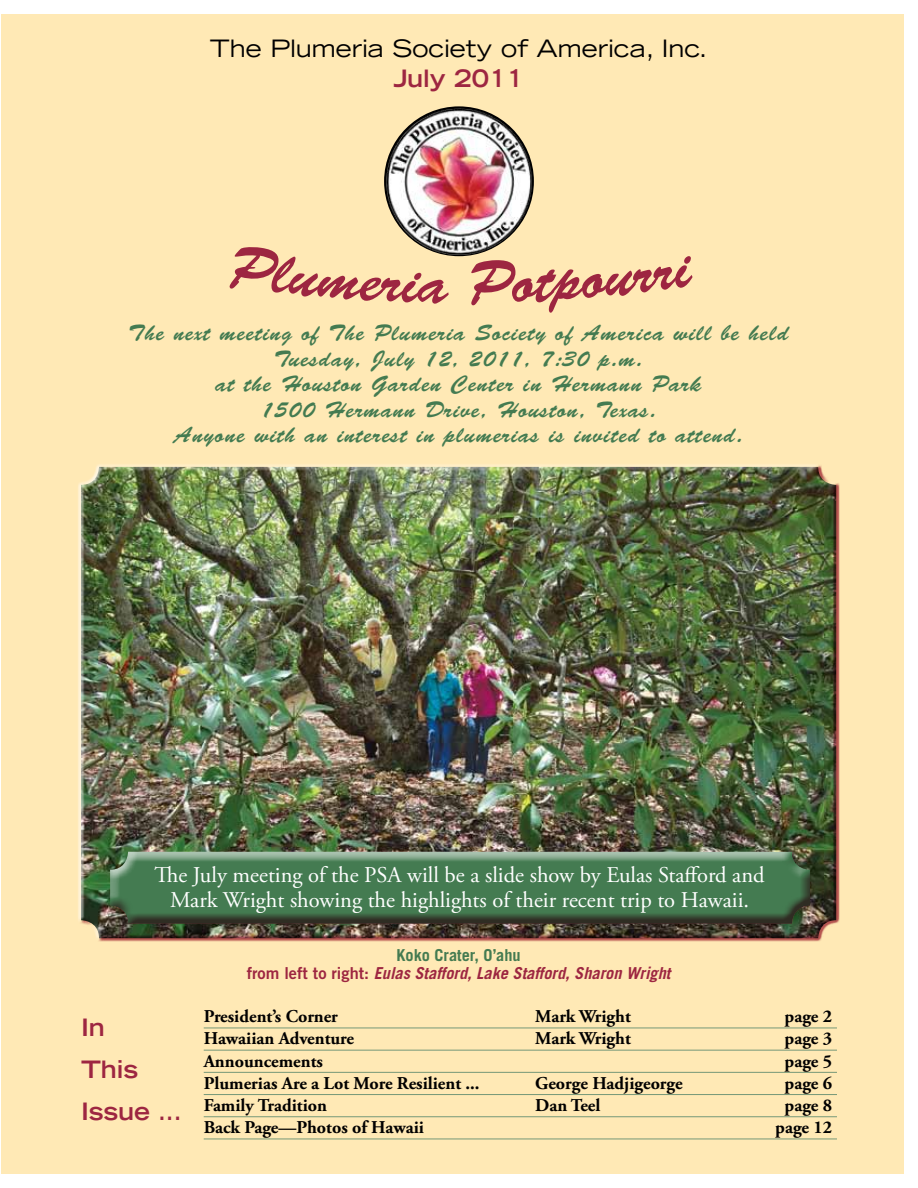
<style>
.page{position:relative;width:918px;height:1188px;background:#fff}
.page>*{position:absolute;margin:0;border:0;box-sizing:border-box;transform-origin:0 0}
.t1{font:expanded 24px "Trade Gothic LT Std";color:#000}
.t2{font:700 expanded 24px/42px "Trade Gothic LT Std";color:#9d2641}
.t3{font:22.5px/25.5px "Brush Script Std";letter-spacing:.05em;color:#447b51;text-align:center}
.t4{font:22.5px/25.5px "Adobe Garamond Pro";color:#fff;text-align:center}
.t5{font:700 18px "Adobe Garamond Pro";color:#000}
.t6{font:italic 700 16.5px/18px "Trade Gothic LT Std";color:#9d2641;text-align:center}
.s1{font-style:normal;color:#447b51}
.s2{font-family:"Trade Gothic LT Std Bd 2";font-weight:400;font-style:normal}
</style>
<div class="page">
<div style="left:1px;top:14px;width:903px;height:1160px;background:#ffe9b5"></div>
<hr style="left:204px;top:1028px;width:633px;height:1px;background:#759878">
<hr style="left:204px;top:1050px;width:633px;height:1px;background:#759878">
<hr style="left:204px;top:1072px;width:633px;height:1px;background:#759878">
<hr style="left:204px;top:1094px;width:633px;height:1px;background:#759878">
<hr style="left:204px;top:1116px;width:633px;height:1px;background:#759878">
<hr style="left:204px;top:1139px;width:633px;height:1px;background:#759878">
<img style="left:384px;top:106px;width:150px;height:151px">
<div style="left:79px;top:463px;width:761px;height:479px;background:#9d2641;opacity:.75"></div>
<div style="left:110px;top:849px;width:700px;height:75px;background:#9d2641;opacity:.75"></div>
<svg style="left:384px;top:244px;width:65px;height:13px"></svg>
<svg style="left:471px;top:256px;width:63px;height:1px"></svg>
<p class="t1" style="left:210px;top:32px;width:499px">The Plumeria Society of America, Inc.</p>
<p class="t2" style="left:393px;top:56px;width:132px">July 2011</p>
<p class="t3" style="left:129px;top:321px;width:661px">The next meeting of The Plumeria Society of America will be held Tuesday, July 12, 2011, 7:30 p.m.<br>at the Houston Garden Center in Hermann Park<br>1500 Hermann Drive, Houston, Texas.<br>Anyone with an interest in plumerias is invited to attend.</p>
<p class="t4" style="left:154px;top:862px;width:612px">The July meeting of the PSA will be a slide show by Eulas Stafford and<br>Mark Wright showing the highlights of their recent trip to Hawaii.</p>
<p class="t6" style="left:247px;top:947px;width:425px"><span class="s1">Koko Crater, O’ahu<br></span><span class="s2">from left to right:</span> Eulas Stafford, Lake Stafford, Sharon Wright</p>
<p class="t2" style="left:81px;top:1006px;width:102px">In<br>This<br>Issue ...</p>
<p class="t5" style="left:204px;top:1006px;width:136px">President’s Corner</p>
<p class="t5" style="left:535px;top:1006px;width:97px">Mark Wright</p>
<p class="t5" style="left:785px;top:1006px;width:49px">page 2</p>
<p class="t5" style="left:204px;top:1028px;width:152px">Hawaiian Adventure</p>
<p class="t5" style="left:535px;top:1028px;width:97px">Mark Wright</p>
<p class="t5" style="left:785px;top:1028px;width:49px">page 3</p>
<p class="t5" style="left:204px;top:1050px;width:121px">Announcements</p>
<p class="t5" style="left:785px;top:1050px;width:49px">page 5</p>
<p class="t5" style="left:204px;top:1073px;width:277px">Plumerias Are a Lot More Resilient ...</p>
<p class="t5" style="left:535px;top:1073px;width:149px">George Hadjigeorge</p>
<p class="t5" style="left:785px;top:1073px;width:49px">page 6</p>
<p class="t5" style="left:204px;top:1095px;width:125px">Family Tradition</p>
<p class="t5" style="left:535px;top:1095px;width:67px">Dan Teel</p>
<p class="t5" style="left:785px;top:1095px;width:49px">page 8</p>
<p class="t5" style="left:204px;top:1117px;width:222px">Back Page—Photos of Hawaii</p>
<p class="t5" style="left:775px;top:1117px;width:58px">page 12</p>
</div>
